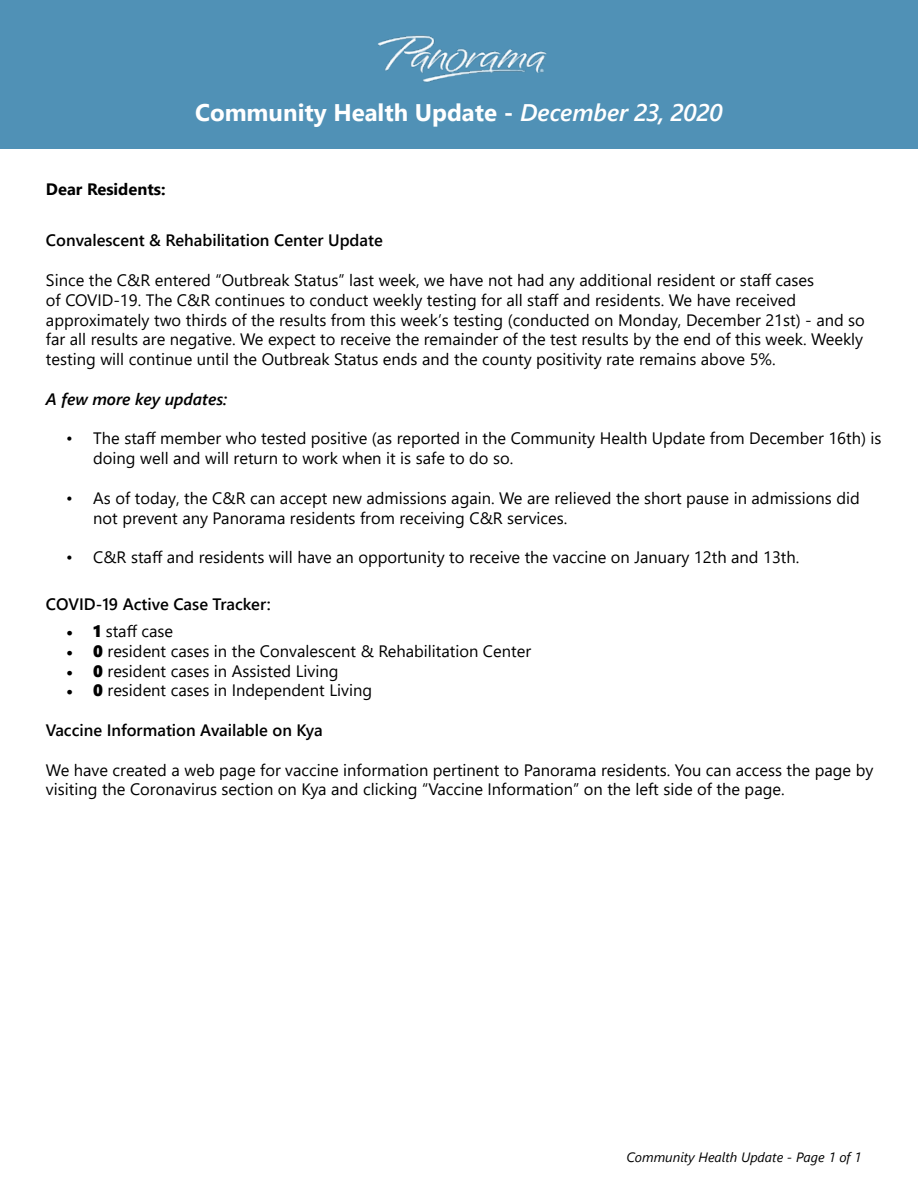
<style>
.page{position:relative;width:918px;height:1188px;background:#fff}
.page>*{position:absolute;margin:0;border:0;box-sizing:border-box;transform-origin:0 0}
.t1{font:700 24px "Segoe UI";color:#fff}
.t2{font:16.5px/19.8px "Segoe UI";color:#000}
.t3{font:600 16.5px "Segoe UI";color:#000}
.t4{font:italic 600 16.5px "Segoe UI";color:#000}
.t5{font:700 16.5px "Segoe UI";color:#000}
.t6{font:italic 13.5px "Segoe UI";color:#000}
.s1{font-weight:600;font-style:italic}
.s2{font-family:"Segoe UI Black"}
</style>
<div class="page">
<div style="left:0;top:0;width:918px;height:148px;background:#5091b6"></div>
<img style="left:378px;top:35px;width:169px;height:48px">
<h1 class="t1" style="left:195px;top:90px;width:529px">Community Health Update - <span class="s1">December 23, 2020</span></h1>
<p class="t5" style="left:46px;top:173px;width:121px">Dear Residents:</p>
<p class="t3" style="left:46px;top:225px;width:338px">Convalescent &amp; Rehabilitation Center Update</p>
<p class="t2" style="left:46px;top:269px;width:820px">Since the C&amp;R entered “Outbreak Status” last week, we have not had any additional resident or staff cases<br>of COVID-19. The C&amp;R continues to conduct weekly testing for all staff and residents. We have received approximately two thirds of the results from this week’s testing (conducted on Monday, December 21st) - and so far all results are negative. We expect to receive the remainder of the test results by the end of this week. Weekly testing will continue until the Outbreak Status ends and the county positivity rate remains above 5%.</p>
<p class="t4" style="left:46px;top:383px;width:183px">A few more key updates:</p>
<p class="t2" style="left:93px;top:427px;width:790px;text-indent:-27px">• The staff member who tested positive (as reported in the Community Health Update from December 16th) is doing well and will return to work when it is safe to do so.</p>
<p class="t2" style="left:93px;top:487px;width:768px;text-indent:-27px">• As of today, the C&amp;R can accept new admissions again. We are relieved the short pause in admissions did not prevent any Panorama residents from receiving C&amp;R services.</p>
<p class="t2" style="left:66px;top:546px;width:735px">• C&amp;R staff and residents will have an opportunity to receive the vaccine on January 12th and 13th.</p>
<p class="t3" style="left:46px;top:588px;width:226px">COVID-19 Active Case Tracker:</p>
<p class="t2" style="left:66px;top:620px;width:108px"><span class="s2">• 1</span> staff case</p>
<p class="t2" style="left:66px;top:640px;width:466px"><span class="s2">• 0</span> resident cases in the Convalescent &amp; Rehabilitation Center</p>
<p class="t2" style="left:66px;top:659px;width:274px"><span class="s2">• 0</span> resident cases in Assisted Living</p>
<p class="t2" style="left:66px;top:679px;width:307px"><span class="s2">• 0</span> resident cases in Independent Living</p>
<p class="t3" style="left:46px;top:715px;width:278px">Vaccine Information Available on Kya</p>
<p class="t2" style="left:46px;top:758px;width:829px">We have created a web page for vaccine information pertinent to Panorama residents. You can access the page by visiting the Coronavirus section on Kya and clicking “Vaccine Information” on the left side of the page.</p>
<p class="t6" style="left:626px;top:1145px;width:237px">Community Health Update - Page 1 of 1</p>
</div>
